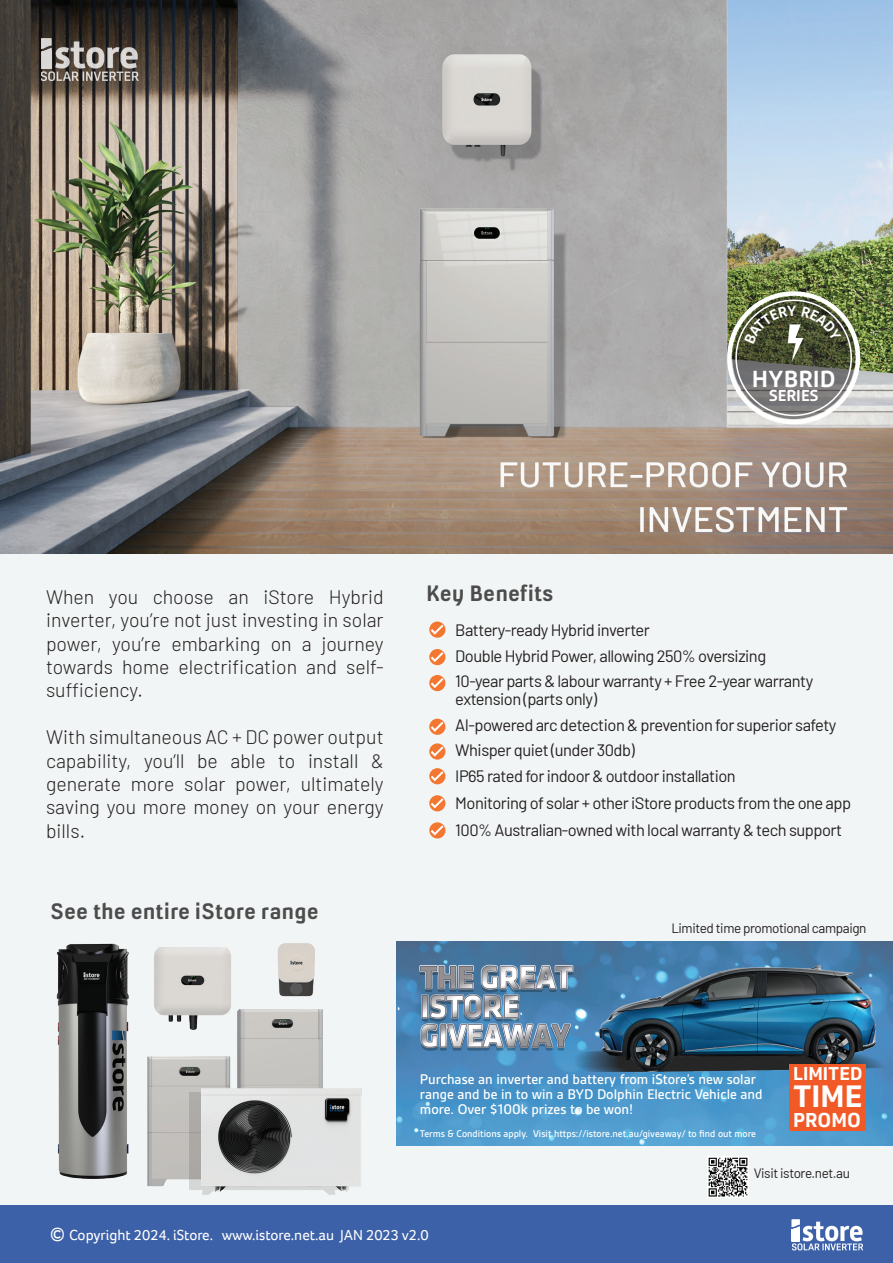
<style>
.page{position:relative;width:893px;height:1263px;background:#fff}
.page>*{position:absolute;margin:0;border:0;box-sizing:border-box;transform-origin:0 0}
.t1{font:700 30px "Soleto";color:#fff}
.t2{font:700 25.05px "Gesta";color:#fff}
.t3{font:700 21px "Milibus Rg";color:#4c4c4c}
.t4{font:300 19.5px/23.4px "Barlow";color:#231f20;text-align:justify}
.t5{font:700 19.5px "Soleto";color:#fff}
.t6{font:700 18px "Soleto";color:#fff}
.t7{font:700 17.1px "Gesta";color:#fff}
.t8{font:16.5px/25.5px "Barlow";letter-spacing:-.03em;color:#231f20}
.t9{font:500 15px/15px "Gesta";color:#fff}
.t10{font:15px "Foco";color:#fff}
.t11{font:13.5px "Barlow";letter-spacing:-.03em;color:#231f20}
.t12{font:500 10.5px "Gesta";color:#fff}
.s1{font-size:19.5px}
</style>
<div class="page">
<div style="left:0;top:553px;width:893px;height:653px;background:#f2f5f5"></div>
<img style="left:0;top:0;width:893px;height:553px">
<img style="left:397px;top:942px;width:496px;height:203px">
<div style="left:0;top:1205px;width:893px;height:58px;background:#3d61a8"></div>
<svg style="left:791px;top:1219px;width:72px;height:31px"></svg>
<svg style="left:41px;top:38px;width:98px;height:43px;background:#7d7772"></svg>
<svg style="left:429px;top:621px;width:16px;height:17px"></svg>
<svg style="left:431px;top:625px;width:12px;height:10px"></svg>
<svg style="left:429px;top:649px;width:16px;height:16px"></svg>
<svg style="left:431px;top:652px;width:12px;height:10px"></svg>
<svg style="left:429px;top:675px;width:16px;height:16px"></svg>
<svg style="left:431px;top:678px;width:12px;height:10px"></svg>
<svg style="left:429px;top:719px;width:16px;height:16px"></svg>
<svg style="left:431px;top:722px;width:12px;height:10px"></svg>
<svg style="left:429px;top:743px;width:16px;height:16px"></svg>
<svg style="left:431px;top:746px;width:12px;height:10px"></svg>
<svg style="left:429px;top:768px;width:16px;height:16px"></svg>
<svg style="left:431px;top:771px;width:12px;height:10px"></svg>
<svg style="left:429px;top:795px;width:16px;height:16px"></svg>
<svg style="left:431px;top:798px;width:12px;height:10px"></svg>
<svg style="left:429px;top:822px;width:16px;height:16px"></svg>
<svg style="left:431px;top:825px;width:12px;height:10px"></svg>
<img style="left:277px;top:943px;width:38px;height:54px">
<img style="left:56px;top:943px;width:73px;height:236px">
<img style="left:154px;top:947px;width:77px;height:59px">
<img style="left:572px;top:960px;width:316px;height:146px">
<div style="left:789px;top:1064px;width:76px;height:66px;background:#f15926"></div>
<img style="left:707px;top:1156px;width:41px;height:41px">
<img style="left:147px;top:1006px;width:176px;height:181px">
<div style="left:189px;top:1092px;width:160px;height:103px;background:#231f20;opacity:.14"></div>
<img style="left:201px;top:1084px;width:161px;height:111px">
<svg style="left:732px;top:297px;width:123px;height:122px;background:#72736e"></svg>
<div style="left:727px;top:291px;width:133px;height:133px;border:4px solid #fff;border-radius:50%"></div>
<div style="left:735px;top:300px;width:117px;height:116px;border:2px solid #fff;border-radius:50%"></div>
<img style="left:410px;top:956px;width:187px;height:108px">
<svg style="left:744px;top:305px;width:97px;height:57px;background:#545a3f"></svg>
<h2 class="t2" style="left:752px;top:364px;width:85px">HYBRID</h2>
<p class="t7" style="left:769px;top:386px;width:51px">SERIES</p>
<p class="t4" style="left:46px;top:583px;width:339px">When you choose an iStore Hybrid inverter, you’re not just investing in solar power, you’re embarking on a journey towards home electrification and self&shy;sufficiency.</p>
<p class="t4" style="left:46px;top:724px;width:339px">With simultaneous AC + DC power output capability, you’ll be able to install &amp; generate more solar power, ultimately saving you more money on your energy bills.</p>
<p class="t3" style="left:50px;top:899px;width:270px">See the entire iStore range</p>
<p class="t3" style="left:426px;top:580px;width:129px">Key Benefits</p>
<p class="t8" style="left:455px;top:616px;width:360px">Battery-ready Hybrid inverter<br>Double Hybrid Power, allowing 250% oversizing<br>10-year parts &amp; labour warranty + Free 2-year warranty</p>
<p class="t8" style="left:455px;top:685px;width:383px">extension (parts only)<br>AI-powered arc detection &amp; prevention for superior safety Whisper quiet (under 30db)<br>IP65 rated for indoor &amp; outdoor installation</p>
<p class="t8" style="left:455px;top:788px;width:397px;line-height:27px">Monitoring of solar + other iStore products from the one app<br>100% Australian-owned with local warranty &amp; tech support</p>
<p class="t11" style="left:671px;top:919px;width:197px">Limited time promotional campaign</p>
<p class="t9" style="left:420px;top:1072px;width:344px">Purchase an inverter and battery from iStore’s new solar range and be in to win a BYD Dolphin Electric Vehicle and more. Over $100k prizes to be won!</p>
<p class="t12" style="left:420px;top:1127px;width:338px">Terms &amp; Conditions apply. Visit https://istore.net.au/giveaway/ to find out more</p>
<p class="t6" style="left:793px;top:1062px;width:71px">LIMITED</p>
<h1 class="t1" style="left:793px;top:1077px;width:71px">TIME</h1>
<p class="t5" style="left:793px;top:1107px;width:69px">PROMO</p>
<p class="t11" style="left:754px;top:1163px;width:98px">Visit istore.net.au</p>
<p class="t10" style="left:50px;top:1225px;width:380px"><span class="s1">©</span> Copyright 2024. iStore. www.istore.net.au JAN 2023 v2.0</p>
</div>
